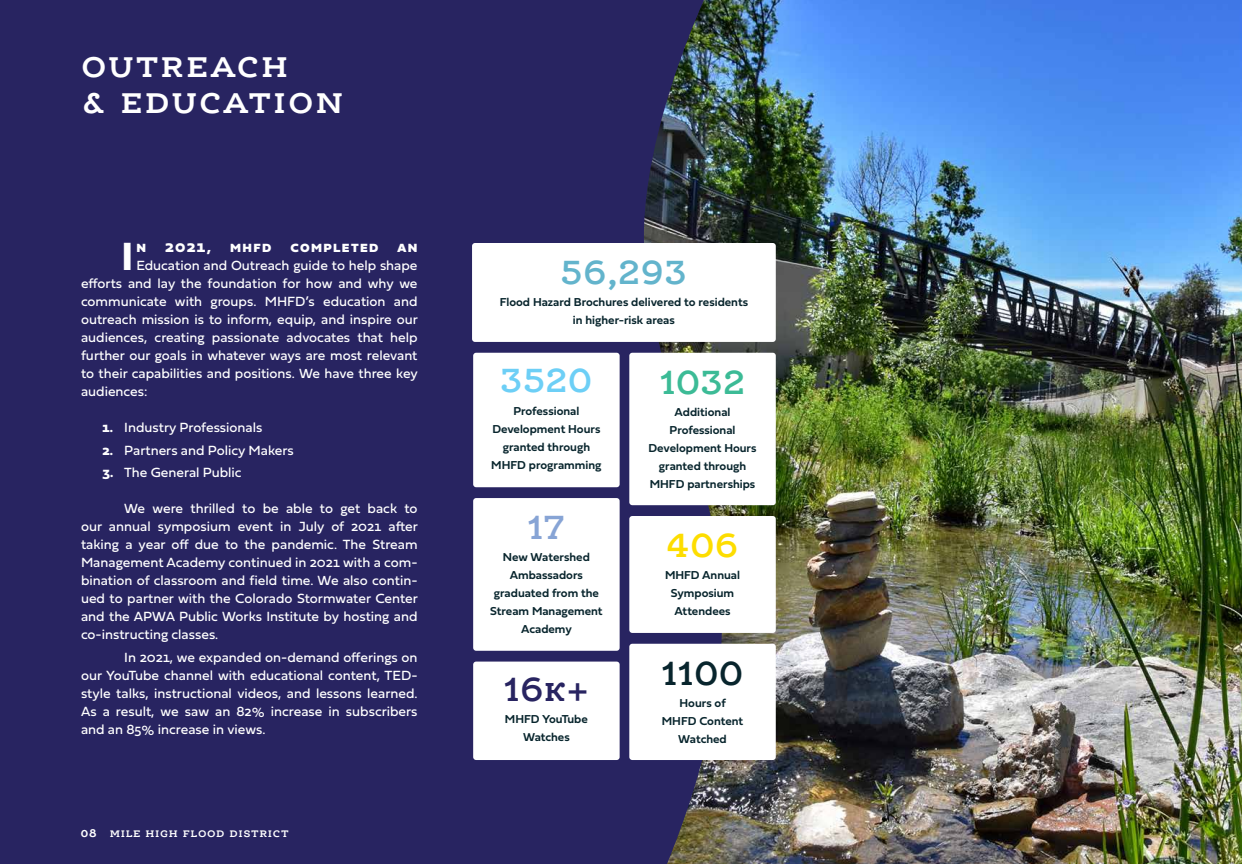
<style>
.page{position:relative;width:1242px;height:864px;background:#282461}
.page>*{position:absolute;margin:0;border:0;box-sizing:border-box;transform-origin:0 0}
.t1{font:700 40.95px "Fieldwork Hum";color:#fff}
.t2{font:600 36px/36px "Ernestine Pro";letter-spacing:.05em;color:#fff}
.t3{font:600 36px "Ernestine Pro";color:#63b4cc}
.t4{font:600 36px "Ernestine Pro";color:#6dcff6}
.t5{font:600 36px "Ernestine Pro";color:#3cbb96}
.t6{font:600 36px "Ernestine Pro";color:#282461}
.t7{font:600 36px "Ernestine Pro";color:#08252d}
.t8{font:600 36px "Ernestine Pro";color:#fddd00}
.t9{font:600 36px "Ernestine Pro";color:#87a4d5}
.t10{font:700 16.65px "Fieldwork Hum";letter-spacing:.08em;color:#fff}
.t11{font:13.8px/18px "Fieldwork Hum";color:#fff;text-align:justify}
.t12{font:700 12px/18px "Fieldwork Hum Demi";color:#08252d;text-align:center}
.t13{font:600 12px "Ernestine Pro";letter-spacing:.05em;color:#fff}
.s1{font-weight:700}
</style>
<div class="page">
<img style="left:722px;top:0;width:520px;height:864px">
<svg style="left:473px;top:0;width:249px;height:864px"></svg>
<div style="left:473px;top:353px;width:147px;height:134px;background:#fff;border-radius:3px"></div>
<div style="left:629px;top:353px;width:147px;height:152px;background:#fff;border-radius:3px"></div>
<div style="left:629px;top:516px;width:147px;height:117px;background:#fff;border-radius:3px"></div>
<div style="left:473px;top:498px;width:147px;height:153px;background:#fff;border-radius:3px"></div>
<div style="left:473px;top:662px;width:147px;height:98px;background:#fff;border-radius:3px"></div>
<div style="left:629px;top:644px;width:147px;height:116px;background:#fff;border-radius:3px"></div>
<div style="left:472px;top:243px;width:304px;height:99px;background:#fff;border-radius:3px"></div>
<h2 class="t2" style="left:81px;top:46px;width:264px">Outreach<br>&amp; Education</h2>
<h1 class="t1" style="left:122px;top:224px;width:13px">I</h1>
<p class="t10" style="left:136px;top:234px;width:283px">n 2021, MHFD completed an</p>
<p class="t11" style="left:81px;top:256px;width:338px;text-indent:55px">Education and Outreach guide to help shape efforts and lay the foundation for how and why we communicate with groups. MHFD’s education and outreach mission is to inform, equip, and inspire our audiences, creating passionate advocates that help further our goals in whatever ways are most relevant to their capabilities and positions. We have three key audiences:</p>
<p class="t11" style="left:103px;top:418px;width:161px"><span class="s1">1.</span> Industry Professionals</p>
<p class="t11" style="left:103px;top:441px;width:193px"><span class="s1">2.</span> Partners and Policy Makers</p>
<p class="t11" style="left:103px;top:463px;width:141px"><span class="s1">3.</span> The General Public</p>
<p class="t11" style="left:81px;top:499px;width:338px;text-indent:43px">We were thrilled to be able to get back to our annual symposium event in July of 2021 after taking a year off due to the pandemic. The Stream Management Academy continued in 2021 with a com&shy;bination of classroom and field time. We also contin&shy;ued to partner with the Colorado Stormwater Center and the APWA Public Works Institute by hosting and co-instructing classes.</p>
<p class="t11" style="left:81px;top:648px;width:338px;text-indent:43px">In 2021, we expanded on-demand offerings on our YouTube channel with educational content, TED&shy;style talks, instructional videos, and lessons learned.<br>As a result, we saw an 82% increase in subscribers and an 85% increase in views.</p>
<p class="t13" style="left:81px;top:826px;width:207px"><span class="s1">08</span> Mile High Flood District</p>
<h2 class="t3" style="left:560px;top:250px;width:129px">56,293</h2>
<p class="t12" style="left:500px;top:293px;width:250px">Flood Hazard Brochures delivered to residents in higher-risk areas</p>
<h2 class="t4" style="left:500px;top:358px;width:94px">3520</h2>
<p class="t12" style="left:491px;top:401px;width:112px">Professional<br>Development Hours granted through<br>MHFD programming</p>
<h2 class="t9" style="left:528px;top:505px;width:39px">17</h2>
<p class="t12" style="left:490px;top:548px;width:114px">New Watershed<br>Ambassadors graduated from the<br>Stream Management<br>Academy</p>
<h2 class="t6" style="left:504px;top:667px;width:87px">16K+</h2>
<p class="t12" style="left:505px;top:710px;width:84px">MHFD YouTube<br>Watches</p>
<h2 class="t5" style="left:660px;top:359px;width:87px">1032</h2>
<p class="t12" style="left:649px;top:403px;width:110px">Additional<br>Professional<br>Development Hours granted through<br>MHFD partnerships</p>
<h2 class="t8" style="left:666px;top:523px;width:74px">406</h2>
<p class="t12" style="left:665px;top:566px;width:77px">MHFD Annual<br>Symposium<br>Attendees</p>
<h2 class="t7" style="left:662px;top:650px;width:83px">1100</h2>
<p class="t12" style="left:662px;top:694px;width:83px">Hours of<br>MHFD Content<br>Watched</p>
</div>
